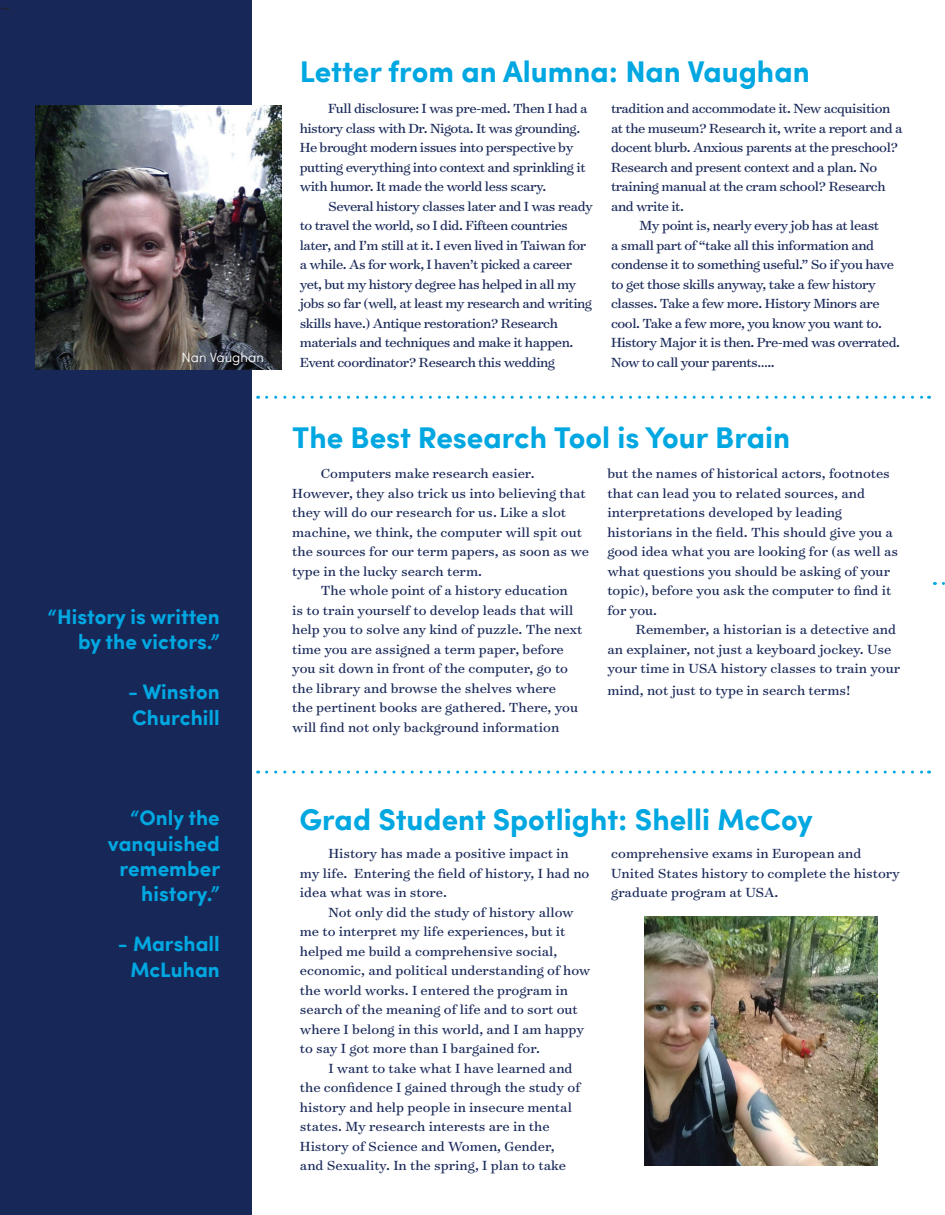
<style>
.page{position:relative;width:945px;height:1215px;background:#fff}
.page>*{position:absolute;margin:0;border:0;box-sizing:border-box;transform-origin:0 0}
.t1{font:30px "Sofia Pro Bold 33249";color:#00a7e1}
.t2{font:21px/25.2px "Sofia Pro Bold 33249";color:#00a7e1;text-align:right}
.t3{font:18px "Minion Pro";color:#231f20}
.t4{font:15px/19.5px "Surveyor Text";letter-spacing:-.005em;color:#172757}
.t5{font:15px/19.5px "Surveyor Text";letter-spacing:-.03em;color:#172757}
.t6{font:13.5px "Sofia Pro Light 53206";color:#fff}
</style>
<div class="page">
<div style="left:0;top:0;width:252px;height:1215px;background:#172757"></div>
<svg style="left:267px;top:771px;width:663px;height:3px"></svg>
<svg style="left:267px;top:396px;width:663px;height:3px"></svg>
<img style="left:36px;top:105px;width:246px;height:264px">
<img style="left:644px;top:916px;width:234px;height:250px">
<p class="t3" style="left:0;top:-5px;width:12px">~</p>
<p class="t6" style="left:182px;top:348px;width:84px">Nan Vaughan</p>
<p class="t2" style="left:48px;top:603px;width:174px">“History is written by the victors.”</p>
<h3 class="t2" style="left:128px;top:678px;width:93px;text-align:left">- Winston<br>Churchill</h3>
<h2 class="t1" style="left:300px;top:49px;width:512px">Letter from an Alumna: Nan Vaughan</h2>
<p class="t5" style="left:300px;top:98px;width:290px;text-indent:28px">Full disclosure: I was pre-med. Then I had a history class with Dr. Nigota. It was grounding.<br>He brought modern issues into perspective by putting everything into context and sprinkling it with humor. It made the world less scary.</p>
<p class="t5" style="left:300px;top:196px;width:295px;text-indent:28px">Several history classes later and I was ready to travel the world, so I did. Fifteen countries later, and I’m still at it. I even lived in Taiwan for a while. As for work, I haven’t picked a career yet, but my history degree has helped in all my jobs so far (well, at least my research and writing skills have.) Antique restoration? Research materials and techniques and make it happen.<br>Event coordinator? Research this wedding</p>
<p class="t5" style="left:611px;top:98px;width:293px">tradition and accommodate it. New acquisition at the museum? Research it, write a report and a docent blurb. Anxious parents at the preschool?<br>Research and present context and a plan. No training manual at the cram school? Research and write it.</p>
<p class="t5" style="left:611px;top:215px;width:291px;text-indent:28px">My point is, nearly every job has at least<br>a small part of “take all this information and condense it to something useful.” So if you have to get those skills anyway, take a few history classes. Take a few more. History Minors are cool. Take a few more, you know you want to.<br>History Major it is then. Pre-med was overrated.<br>Now to call your parents…..</p>
<h2 class="t1" style="left:292px;top:415px;width:500px">The Best Research Tool is Your Brain</h2>
<p class="t4" style="left:292px;top:463px;width:298px;text-indent:28px">Computers make research easier.<br>However, they also trick us into believing that they will do our research for us. Like a slot machine, we think, the computer will spit out the sources for our term papers, as soon as we type in the lucky search term.</p>
<p class="t4" style="left:292px;top:580px;width:292px;text-indent:28px">The whole point of a history education is to train yourself to develop leads that will help you to solve any kind of puzzle. The next time you are assigned a term paper, before you sit down in front of the computer, go to the library and browse the shelves where<br>the pertinent books are gathered. There, you will fnd not only background information</p>
<p class="t4" style="left:607px;top:463px;width:292px">but the names of historical actors, footnotes that can lead you to related sources, and interpretations developed by leading historians in the feld. This should give you a good idea what you are looking for (as well as what questions you should be asking of your topic), before you ask the computer to fnd it for you.</p>
<p class="t4" style="left:607px;top:619px;width:294px;text-indent:28px">Remember, a historian is a detective and an explainer, not just a keyboard jockey. Use your time in USA history classes to train your</p>
<p class="t4" style="left:607px;top:680px;width:245px">mind, not just to type in search terms!</p>
<p class="t2" style="left:108px;top:804px;width:114px">“Only the vanquished remember history.”</p>
<h3 class="t2" style="left:118px;top:930px;width:103px;text-align:center">- Marshall<br>McLuhan</h3>
<p class="t1" style="left:300px;top:797px;width:515px">Grad Student Spotlight: Shelli McCoy</p>
<p class="t4" style="left:328px;top:843px;width:242px">History has made a positive impact in</p>
<p class="t4" style="left:611px;top:843px;width:252px">comprehensive exams in European and</p>
<p class="t4" style="left:300px;top:863px;width:291px">my life. Entering the feld of history, I had no</p>
<p class="t4" style="left:611px;top:863px;width:290px">United States history to complete the history</p>
<p class="t4" style="left:300px;top:882px;width:149px">idea what was in store.</p>
<p class="t4" style="left:611px;top:882px;width:169px">graduate program at USA.</p>
<p class="t4" style="left:300px;top:902px;width:292px;text-indent:28px">Not only did the study of history allow me to interpret my life experiences, but it helped me build a comprehensive social, economic, and political understanding of how the world works. I entered the program in search of the meaning of life and to sort out where I belong in this world, and I am happy to say I got more than I bargained for.</p>
<p class="t4" style="left:300px;top:1058px;width:283px;text-indent:28px">I want to take what I have learned and the confdence I gained through the study of history and help people in insecure mental states. My research interests are in the History of Science and Women, Gender, and Sexuality. In the spring, I plan to take</p>
</div>
